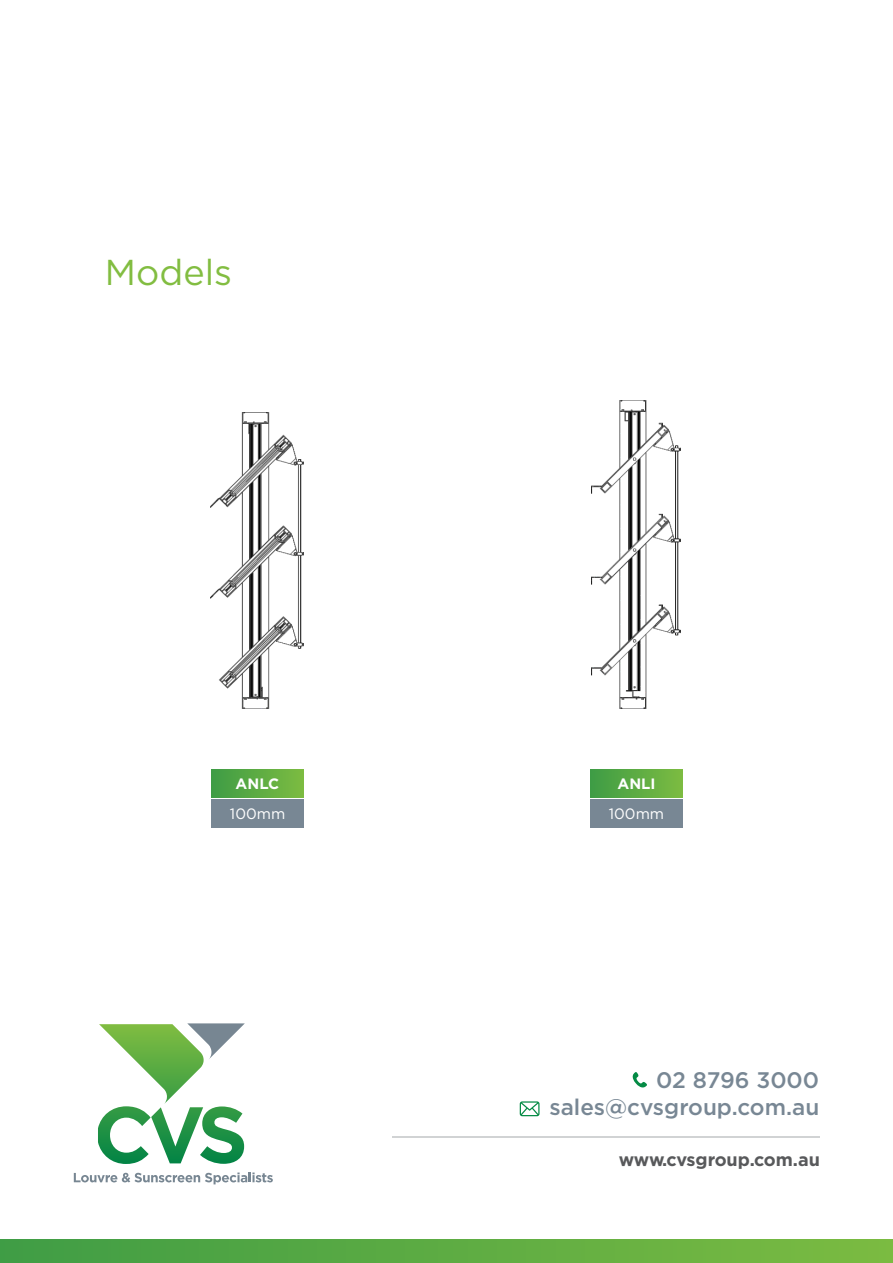
<style>
.page{position:relative;width:893px;height:1263px;background:#fff}
.page>*{position:absolute;margin:0;border:0;box-sizing:border-box;transform-origin:0 0}
.t1{font:36px "Gotham";color:#82bd41}
.t2{font:500 22.5px/27px "Gotham";color:#788794;text-align:right}
.t3{font:700 18px "Gotham";letter-spacing:-.01em;color:#58595b}
.t4{font:15px "Gotham";color:#fff}
.t5{font:700 15px "Gotham";color:#fff}
</style>
<div class="page">
<div style="left:0;top:1240px;width:893px;height:23px;background:linear-gradient(to right,#3f9d45,#7bbb41)"></div>
<svg style="left:98px;top:1023px;width:147px;height:141px"></svg>
<svg style="left:74px;top:1172px;width:199px;height:12px"></svg>
<hr style="left:392px;top:1136px;width:427px;height:2px;background:#d1d3d4">
<svg style="left:632px;top:1072px;width:15px;height:15px"></svg>
<svg style="left:520px;top:1101px;width:19px;height:15px"></svg>
<div style="left:211px;top:770px;width:92px;height:28px;background:linear-gradient(to right,#3e9c45,#7bbb41)"></div>
<div style="left:211px;top:800px;width:92px;height:28px;background:#788794"></div>
<img style="left:211px;top:412px;width:93px;height:297px">
<div style="left:590px;top:770px;width:92px;height:28px;background:linear-gradient(to right,#3e9c45,#7bbb41)"></div>
<div style="left:590px;top:800px;width:92px;height:28px;background:#788794"></div>
<img style="left:591px;top:401px;width:90px;height:308px">
<h1 class="t1" style="left:105px;top:256px;width:129px">Models</h1>
<p class="t5" style="left:236px;top:777px;width:45px">ANLC</p>
<p class="t4" style="left:230px;top:807px;width:57px">100mm</p>
<p class="t5" style="left:618px;top:777px;width:40px">ANLI</p>
<p class="t4" style="left:609px;top:807px;width:57px">100mm</p>
<p class="t2" style="left:549px;top:1068px;width:271px">02 8796 3000 sales@cvsgroup.com.au</p>
<p class="t3" style="left:619px;top:1152px;width:203px">www.cvsgroup.com.au</p>
</div>
